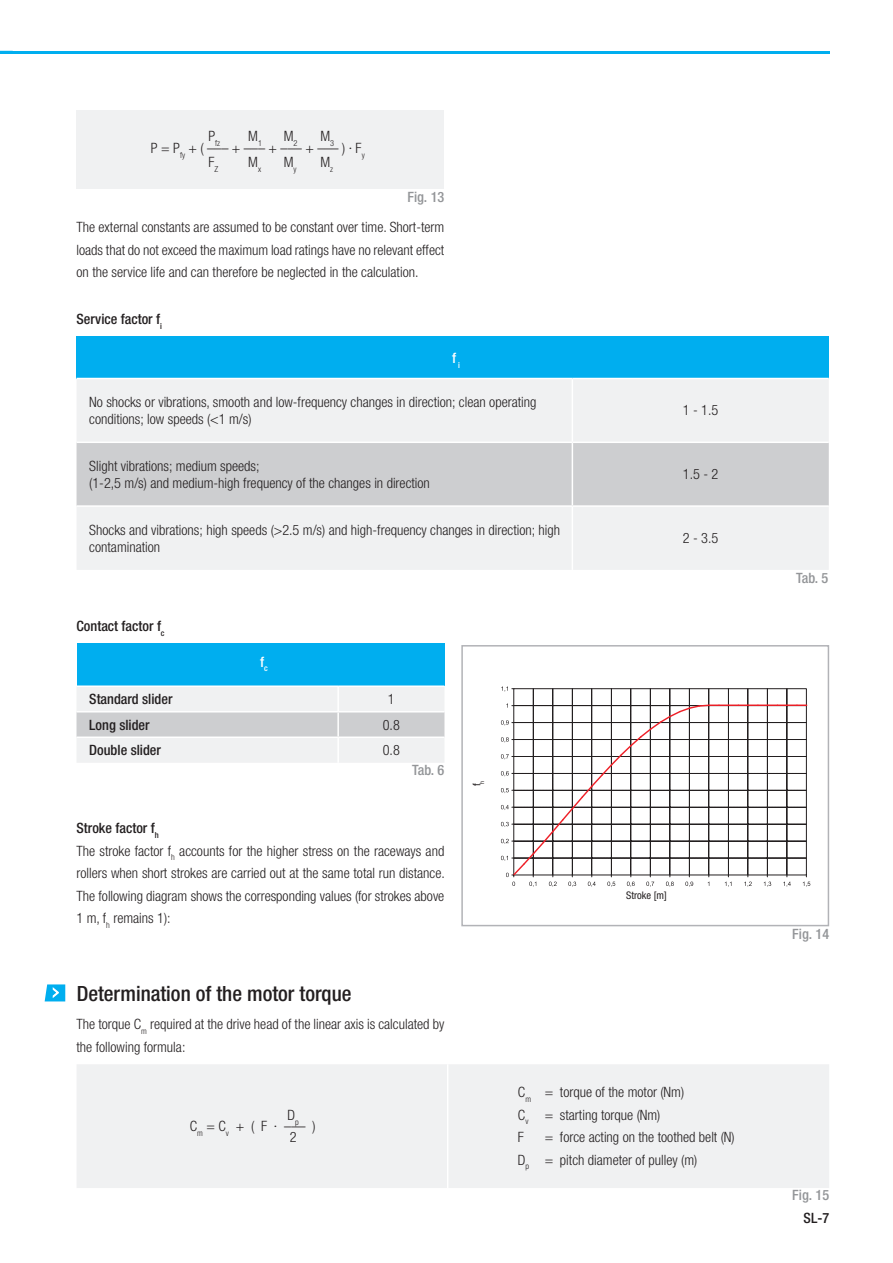
<style>
.page{position:relative;width:893px;height:1263px;background:#fff}
.page>*{position:absolute;margin:0;border:0;box-sizing:border-box;transform-origin:0 0}
.t1{font:500 condensed 21px "Helvetica Neue LT Std";color:#231f20}
.t2{font:300 condensed 14.25px/22.5px "Helvetica Neue LT Std";color:#231f20}
.t3{font:500 condensed 14.25px "Helvetica Neue LT Std";color:#231f20}
.t4{font:500 condensed 14.25px "Helvetica Neue LT Std";color:#939598}
.t5{font:500 condensed 14.25px "Helvetica Neue LT Std";color:#fff}
.t6{font:condensed 10.5px "Helvetica Neue LT Std";color:#231f20}
.t7{font:300 condensed 8.25px "Helvetica Neue LT Std";color:#231f20}
</style>
<div class="page">
<div style="left:77px;top:111px;width:367px;height:78px;background:#f0f1f2"></div>
<div style="left:77px;top:336px;width:752px;height:42px;background:#00aeef"></div>
<div style="left:77px;top:379px;width:752px;height:191px;background:#f0f1f2"></div>
<div style="left:77px;top:443px;width:752px;height:62px;background:#cdced0"></div>
<hr style="left:572px;top:379px;width:1px;height:62px;background:#fff">
<hr style="left:77px;top:441px;width:495px;height:2px;background:#fff">
<hr style="left:572px;top:441px;width:257px;height:2px;background:#fff">
<hr style="left:572px;top:443px;width:1px;height:62px;background:#fff">
<hr style="left:77px;top:505px;width:495px;height:2px;background:#fff">
<hr style="left:572px;top:505px;width:257px;height:2px;background:#fff">
<hr style="left:572px;top:507px;width:1px;height:63px;background:#fff">
<div style="left:461px;top:645px;width:368px;height:281px;border:2px solid #b2b3b7"></div>
<svg style="left:501px;top:686px;width:309px;height:201px"></svg>
<div style="left:77px;top:644px;width:367px;height:42px;background:#00aeef"></div>
<svg style="left:77px;top:687px;width:367px;height:76px"></svg>
<hr style="left:77px;top:685px;width:261px;height:2px;background:#fff">
<hr style="left:338px;top:685px;width:106px;height:2px;background:#fff">
<hr style="left:337px;top:687px;width:2px;height:24px;background:#fff">
<hr style="left:77px;top:711px;width:261px;height:1px;background:#fff">
<hr style="left:338px;top:711px;width:106px;height:1px;background:#fff">
<hr style="left:337px;top:712px;width:2px;height:24px;background:#fff">
<hr style="left:77px;top:736px;width:261px;height:2px;background:#fff">
<hr style="left:338px;top:736px;width:106px;height:2px;background:#fff">
<hr style="left:337px;top:738px;width:2px;height:25px;background:#fff">
<div style="left:77px;top:1064px;width:752px;height:124px;background:#f0f1f2"></div>
<hr style="left:447px;top:1064px;width:1px;height:124px;background:#fff">
<svg style="left:45px;top:984px;width:20px;height:17px"></svg>
<hr style="left:0;top:51px;width:829px;height:3px;background:#00aeef">
<p class="t7" style="left:208px;top:138px;width:13px"><sup>P</sup>fz</p>
<p class="t2" style="left:208px;top:151px;width:11px">F<sub>Z</sub></p>
<p class="t2" style="left:248px;top:123px;width:15px;line-height:25.7px">M<sub>1<br></sub>M<sub>x</sub></p>
<p class="t2" style="left:284px;top:123px;width:15px;line-height:25.7px">M<sub>2<br></sub>M<sub>y</sub></p>
<p class="t2" style="left:320px;top:123px;width:15px;line-height:25.7px">M<sub>3<br></sub>M<sub>z</sub></p>
<p class="t2" style="left:151px;top:137px;width:215px">P = P<sub>fy</sub> + ( ––– + ––– + ––– + ––– ) · F<sub>y</sub></p>
<p class="t4" style="left:407px;top:188px;width:38px">Fig. 13</p>
<p class="t2" style="left:77px;top:216px;width:369px;text-align:justify">The external constants are assumed to be constant over time. Short-term loads that do not exceed the maximum load ratings have no relevant effect on the service life and can therefore be neglected in the calculation.</p>
<p class="t3" style="left:77px;top:310px;width:87px">Service factor f<sub>i</sub></p>
<p class="t5" style="left:452px;top:350px;width:9px">f <sub>i</sub></p>
<p class="t2" style="left:89px;top:393px;width:449px;line-height:17.1px">No shocks or vibrations, smooth and low-frequency changes in direction; clean operating conditions; low speeds (&lt;1 m/s)</p>
<p class="t2" style="left:683px;top:399px;width:37px">1 - 1.5</p>
<p class="t2" style="left:89px;top:457px;width:342px;line-height:17.1px">Slight vibrations; medium speeds;<br>(1-2,5 m/s) and medium-high frequency of the changes in direction</p>
<p class="t2" style="left:683px;top:463px;width:37px">1.5 - 2</p>
<p class="t2" style="left:89px;top:521px;width:472px;line-height:17.1px">Shocks and vibrations; high speeds (&gt;2.5 m/s) and high-frequency changes in direction; high contamination</p>
<p class="t2" style="left:683px;top:527px;width:37px">2 - 3.5</p>
<p class="t3" style="left:77px;top:617px;width:90px">Contact factor f<sub>c</sub></p>
<p class="t5" style="left:260px;top:653px;width:9px">f<sub>c</sub></p>
<p class="t3" style="left:89px;top:690px;width:85px">Standard slider</p>
<p class="t2" style="left:388px;top:688px;width:8px">1</p>
<p class="t3" style="left:89px;top:716px;width:62px">Long slider</p>
<p class="t2" style="left:383px;top:713px;width:19px">0.8</p>
<p class="t3" style="left:89px;top:741px;width:73px">Double slider</p>
<p class="t2" style="left:383px;top:739px;width:19px">0.8</p>
<p class="t4" style="left:412px;top:761px;width:34px">Tab. 6</p>
<p class="t3" style="left:77px;top:819px;width:84px">Stroke factor f<sub>h</sub></p>
<p class="t2" style="left:77px;top:839px;width:370px;text-align:justify">The stroke factor f<sub>h</sub> accounts for the higher stress on the raceways and rollers when short strokes are carried out at the same total run distance.<br>The following diagram shows the corresponding values (for strokes above 1 m, f<sub>h</sub> remains 1):</p>
<h1 class="t1" style="left:77px;top:980px;width:276px">Determination of the motor torque</h1>
<p class="t2" style="left:77px;top:1013px;width:369px">The torque C<sub>m</sub> required at the drive head of the linear axis is calculated by the following formula:</p>
<p class="t2" style="left:288px;top:1103px;width:13px">D<sub>p<br></sub>2</p>
<p class="t2" style="left:190px;top:1115px;width:127px">C<sub>m</sub> = C<sub>v</sub> + ( F · ––– )</p>
<p class="t6" style="left:471px;top:786px;width:7px;rotate:-90deg">f<sub>h</sub></p>
<p class="t6" style="left:626px;top:889px;width:42px">Stroke [m]</p>
<p class="t2" style="left:518px;top:1081px;width:168px">C<sub>m</sub> = torque of the motor (Nm)<br>C<sub>v</sub> = starting torque (Nm)<br>F</p>
<p class="t2" style="left:518px;top:1126px;width:218px;text-indent:27px">= force acting on the toothed belt (N)<br>D<sub>p</sub> = pitch diameter of pulley (m)</p>
<p class="t4" style="left:796px;top:569px;width:34px">Tab. 5</p>
<p class="t4" style="left:792px;top:925px;width:38px">Fig. 14</p>
<p class="t4" style="left:792px;top:1187px;width:38px">Fig. 15</p>
<p class="t3" style="left:804px;top:1209px;width:27px">SL-7</p>
</div>
